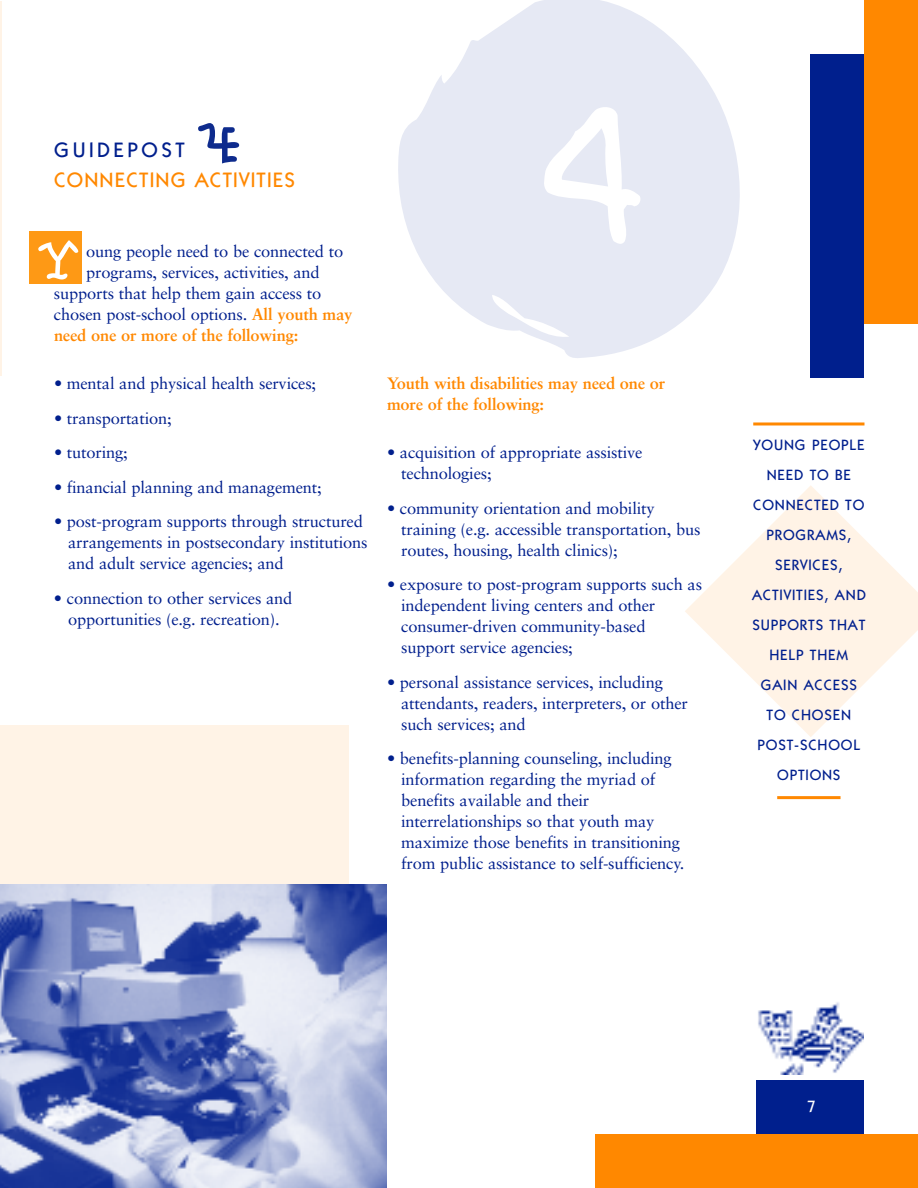
<style>
.page{position:relative;width:918px;height:1188px;background:#fff}
.page>*{position:absolute;margin:0;border:0;box-sizing:border-box;transform-origin:0 0}
.t1{font:451.2px "Backspacer Round";color:#e6e9f4}
.t2{font:500 21px "ATC Maple";letter-spacing:.055em;color:#f80}
.t3{font:500 21px "ATC Maple";letter-spacing:.165em;color:#001f8d}
.t4{font:16.5px/21px "Sabon";letter-spacing:-.01em;color:#001f8d}
.t5{font:700 16.5px/21px "Sabon";letter-spacing:-.01em;color:#f80}
.t6{font:500 16.5px "ATC Maple";color:#fff}
.t7{font:500 15px/30px "ATC Maple";letter-spacing:.055em;color:#001f8d;text-align:center}
.s1{font-weight:700;color:#f80}
</style>
<div class="page">
<div style="left:0;top:725px;width:349px;height:461px;background:#fff3e6"></div>
<div style="left:864px;top:0;width:54px;height:324px;background:#f80"></div>
<div style="left:810px;top:54px;width:54px;height:324px;background:#001f8d"></div>
<div style="left:596px;top:1134px;width:322px;height:54px;background:#f80"></div>
<div style="left:756px;top:1080px;width:108px;height:54px;background:#001f8d"></div>
<img style="left:758px;top:1002px;width:105px;height:72px">
<div style="left:30px;top:232px;width:52px;height:52px;background:#fe9915"></div>
<svg style="left:38px;top:240px;width:40px;height:40px"></svg>
<hr style="left:0;top:1px;width:2px;height:375px;background:#fff3e6">
<img style="left:0;top:885px;width:387px;height:303px">
<svg style="left:685px;top:485px;width:233px;height:252px;fill:#fff3e6"></svg>
<hr style="left:753px;top:422px;width:111px;height:3px;background:#f80">
<hr style="left:777px;top:796px;width:64px;height:3px;background:#f80">
<svg style="left:198px;top:123px;width:41px;height:40px"></svg>
<p class="t3" style="left:54px;top:142px;width:132px">GUIDEPOST</p>
<p class="t2" style="left:54px;top:173px;width:243px">CONNECTING ACTIVITIES</p>
<p class="t4" style="left:86px;top:242px;width:258px">oung people need to be connected to</p>
<p class="t4" style="left:86px;top:263px;width:235px">programs, services, activities, and</p>
<p class="t4" style="left:54px;top:284px;width:269px">supports that help them gain access to</p>
<p class="t4" style="left:54px;top:305px;width:300px">chosen post-school options. <span class="s1">All youth may</span></p>
<p class="t5" style="left:54px;top:326px;width:246px">need one or more of the following:</p>
<p class="t4" style="left:54px;top:374px;width:264px">• mental and physical health services;</p>
<p class="t4" style="left:54px;top:409px;width:119px">• transportation;</p>
<p class="t4" style="left:54px;top:443px;width:75px">• tutoring;</p>
<p class="t4" style="left:54px;top:478px;width:269px">• financial planning and management;</p>
<p class="t4" style="left:68px;top:512px;width:301px;text-indent:-14px">• post-program supports through structured arrangements in postsecondary institutions and adult service agencies; and</p>
<p class="t4" style="left:54px;top:589px;width:240px;text-align:center">• connection to other services and opportunities (e.g. recreation).</p>
<h1 class="t1" style="left:387px;top:-62px;width:360px">4</h1>
<p class="t5" style="left:387px;top:374px;width:280px">Youth with disabilities may need one or more of the following:</p>
<p class="t4" style="left:401px;top:443px;width:243px;text-indent:-14px">• acquisition of appropriate assistive technologies;</p>
<p class="t4" style="left:401px;top:499px;width:301px;text-indent:-14px">• community orientation and mobility training (e.g. accessible transportation, bus routes, housing, health clinics);</p>
<p class="t4" style="left:401px;top:575px;width:302px;text-indent:-14px">• exposure to post-program supports such as independent living centers and other consumer-driven community-based support service agencies;</p>
<p class="t4" style="left:401px;top:673px;width:288px;text-indent:-14px">• personal assistance services, including attendants, readers, interpreters, or other such services; and</p>
<p class="t4" style="left:401px;top:749px;width:285px;text-indent:-14px">• benefits-planning counseling, including information regarding the myriad of benefits available and their interrelationships so that youth may maximize those benefits in transitioning from public assistance to self-sufficiency.</p>
<p class="t7" style="left:752px;top:431px;width:115px">YOUNG PEOPLE<br>NEED TO BE<br>CONNECTED TO<br>PROGRAMS,<br>SERVICES,<br>ACTIVITIES, AND<br>SUPPORTS THAT<br>HELP THEM<br>GAIN ACCESS<br>TO CHOSEN<br>POST-SCHOOL<br>OPTIONS</p>
<p class="t6" style="left:807px;top:1101px;width:11px">7</p>
</div>
